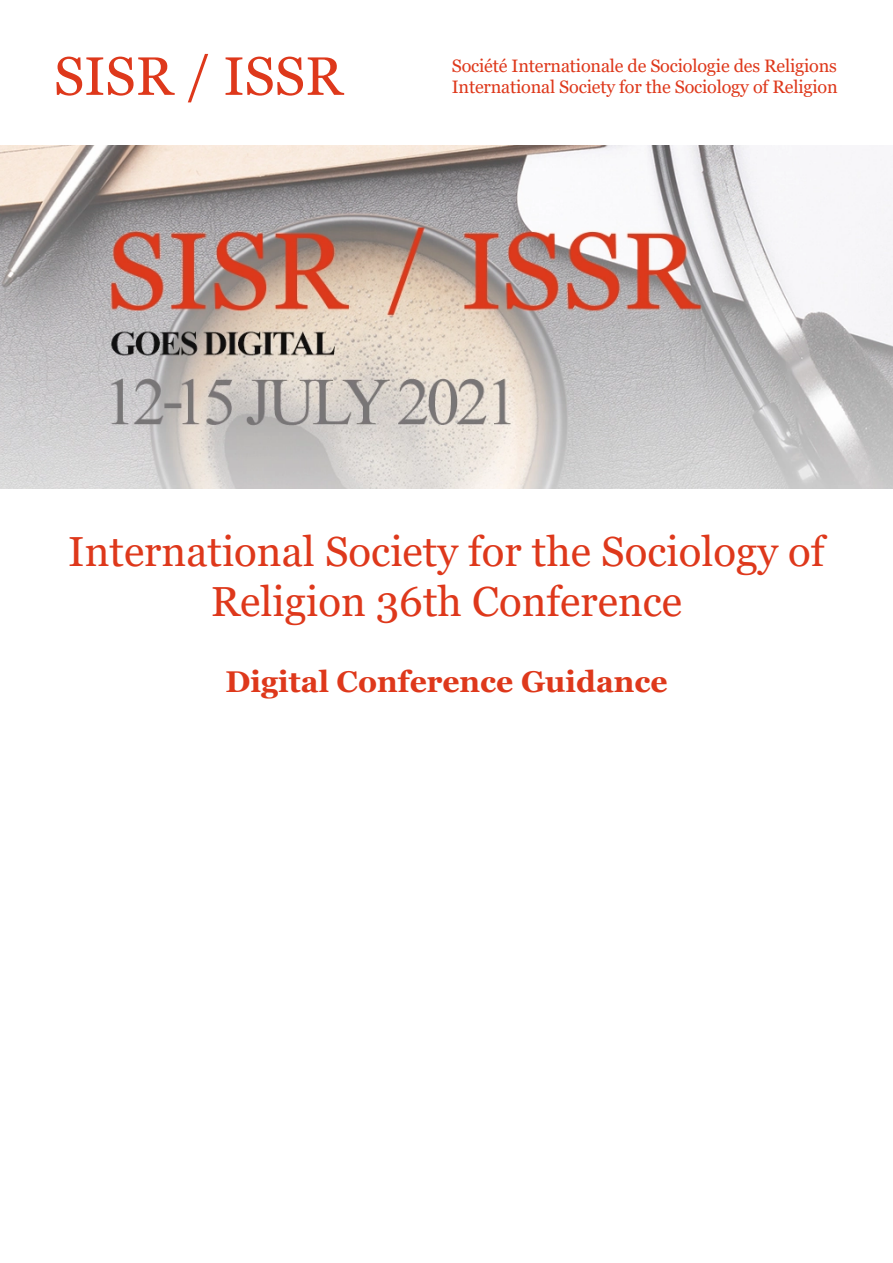
<style>
.page{position:relative;width:893px;height:1263px;background:#fff}
.page>*{position:absolute;margin:0;border:0;box-sizing:border-box;transform-origin:0 0}
.t1{font:54px "Georgia";color:#de381b}
.t2{font:42px/50.4px "Georgia";color:#de381b;text-align:center}
.t3{font:700 30px "Georgia";color:#de381b}
.t4{font:18px/21.6px "Georgia";letter-spacing:-.01em;color:#de381b}
.s1{font-size:51px}
</style>
<div class="page">
<img style="left:0;top:145px;width:893px;height:343px">
<h1 class="t1" style="left:54px;top:44px;width:291px">SISR <span class="s1">/</span> ISSR</h1>
<p class="t4" style="left:452px;top:55px;width:387px">Société Internationale de Sociologie des Religions<br>International Society for the Sociology of Religion</p>
<h2 class="t2" style="left:68px;top:527px;width:758px">International Society for the Sociology of<br>Religion 36th Conference</h2>
<h3 class="t3" style="left:225px;top:662px;width:444px">Digital Conference Guidance</h3>
</div>
